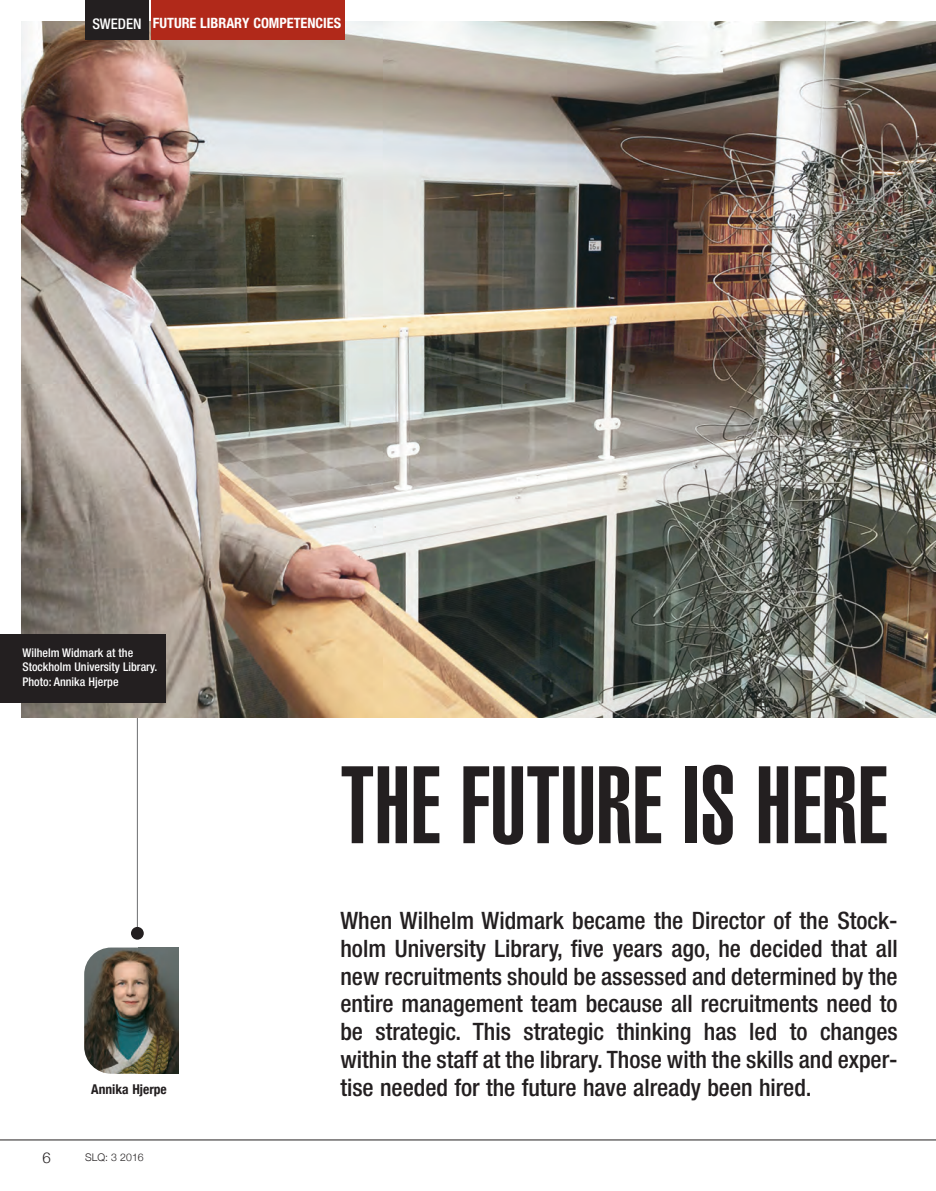
<style>
.page{position:relative;width:936px;height:1191px;background:#fff}
.page>*{position:absolute;margin:0;border:0;box-sizing:border-box;transform-origin:0 0}
.t1{font:108px "Helvetica LT Std Ultra Comp";color:#231f20}
.t2{font:500 condensed 24px/27.8px "Helvetica Neue LT Std";color:#231f20;text-align:justify}
.t3{font:300 15px "Helvetica Neue";color:#231f20}
.t4{font:700 condensed 14.25px "Helvetica Neue LT Std";color:#fff}
.t5{font:700 condensed 13.5px "Helvetica Neue";color:#231f20}
.t6{font:500 condensed 12px/14.4px "Helvetica Neue LT Std";color:#fff}
.t7{font:300 10.5px "Helvetica Neue";color:#231f20}
.s1{font-weight:500;font-size:14.7px}
</style>
<div class="page">
<hr style="left:137px;top:712px;width:1px;height:218px;background:#6c6d70">
<img style="left:21px;top:21px;width:914px;height:696px">
<hr style="left:0;top:1139px;width:935px;height:1px;background:#231f20">
<img style="left:84px;top:947px;width:94px;height:126px;border-radius:27px">
<img style="left:139px;top:947px;width:39px;height:126px">
<div style="left:85px;top:0;width:64px;height:40px;background:#231f20"></div>
<div style="left:151px;top:0;width:193px;height:40px;background:#b1291a"></div>
<div style="left:131px;top:927px;width:13px;height:12px;background:#231f20;border-radius:50%"></div>
<div style="left:0;top:635px;width:166px;height:68px;background:#231f20"></div>
<p class="t4" style="left:92px;top:18px;width:250px"><span class="s1">SWEDEN</span> FUTURE LIBRARY COMPETENCIES</p>
<p class="t6" style="left:22px;top:646px;width:136px">Wilhelm Widmark at the<br>Stockholm University Library.<br>Photo: Annika Hjerpe</p>
<h1 class="t1" style="left:340px;top:766px;width:548px">THE FUTURE IS HERE</h1>
<p class="t2" style="left:340px;top:908px;width:559px">When Wilhelm Widmark became the Director of the Stock&shy;holm University Library, five years ago, he decided that all new recruitments should be assessed and determined by the entire management team because all recruitments need to be strategic. This strategic thinking has led to changes within the staff at the library. Those with the skills and exper-</p>
<p class="t5" style="left:91px;top:1081px;width:77px">Annika Hjerpe</p>
<p class="t2" style="left:340px;top:1075px;width:473px">tise needed for the future have already been hired.</p>
<p class="t3" style="left:43px;top:1148px;width:10px">6</p>
<p class="t7" style="left:85px;top:1151px;width:60px">SLQ: 3 2016</p>
</div>
